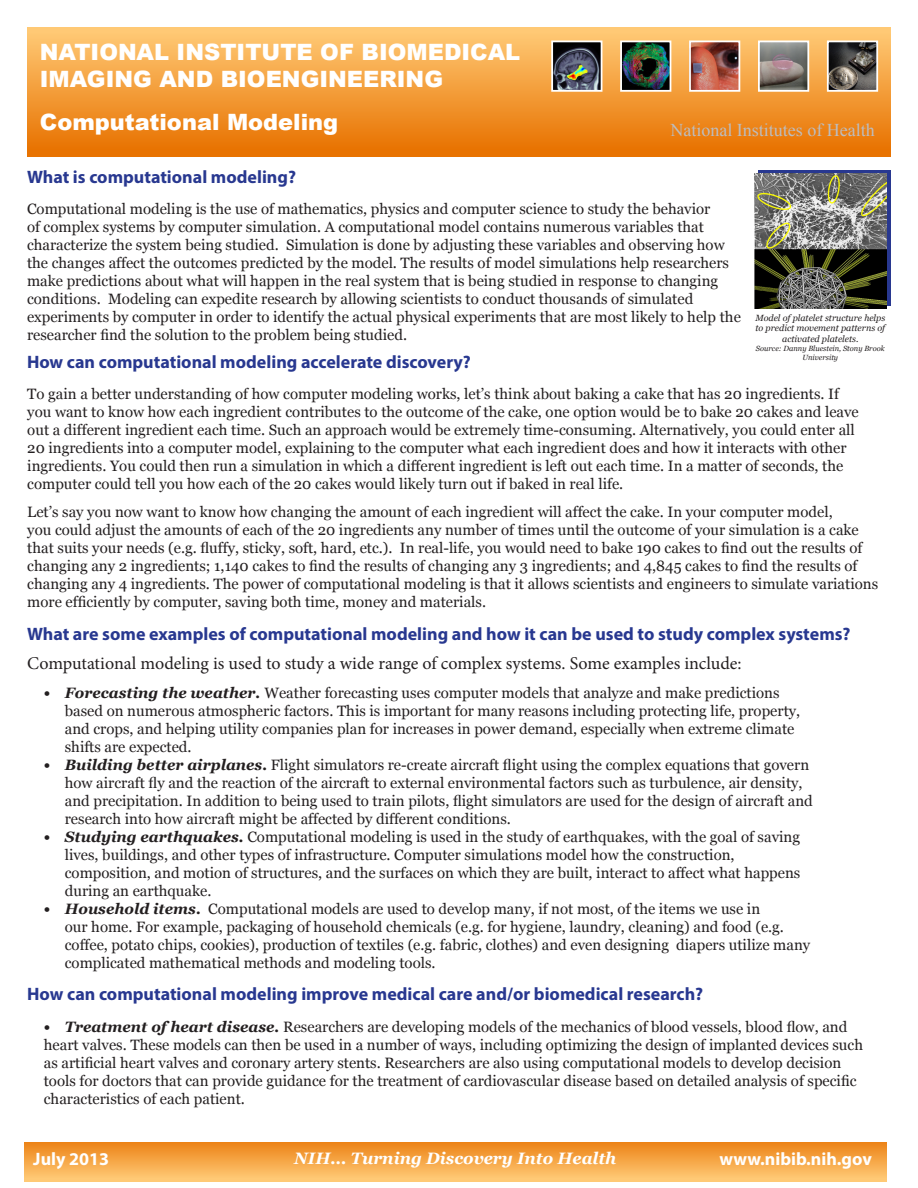
<style>
.page{position:relative;width:918px;height:1188px;background:#fff}
.page>*{position:absolute;margin:0;border:0;box-sizing:border-box;transform-origin:0 0}
.Main_Heading{font:900 22.5px/27px "Arial";color:#fff}
.Question_Heading{font:700 18px "Myriad Pro";color:#283890}
.t1{font:18px "Minion Pro";letter-spacing:-.005em;color:#231f20}
.Main_Heading-2{font:18px "Times New Roman";color:#bcbdc0}
.t2{font:700 18px "Myriad Pro";color:#fff}
.t3{font:italic 700 16.5px "Georgia";color:#fff}
.Body_Text{font:15px/18px "Georgia";color:#231f20}
.Captions{font:italic 9px/10.8px "Georgia";color:#231f20;text-align:center}
.Captions-2{font:italic 7.5px/9px "Georgia";color:#231f20;text-align:center}
.s1{font-weight:700;font-style:italic}
</style>
<div class="page">
<div style="left:24px;top:1142px;width:863px;height:39px;background:linear-gradient(to bottom,#ec8316,#ffcc7a)"></div>
<div style="left:27px;top:27px;width:864px;height:129px;background:linear-gradient(to bottom,#ffcc79,#e76f00)"></div>
<div style="left:759px;top:170px;width:132px;height:135px;background:linear-gradient(to right,#283890,#283890)"></div>
<img style="left:554px;top:44px;width:45px;height:45px">
<div style="left:551px;top:41px;width:51px;height:51px;border:2px solid #fff"></div>
<img style="left:623px;top:44px;width:45px;height:45px">
<div style="left:620px;top:41px;width:51px;height:51px;border:2px solid #fff"></div>
<img style="left:692px;top:44px;width:45px;height:45px">
<div style="left:689px;top:41px;width:51px;height:51px;border:2px solid #fff"></div>
<img style="left:761px;top:44px;width:45px;height:45px">
<div style="left:758px;top:41px;width:51px;height:51px;border:2px solid #fff"></div>
<img style="left:830px;top:44px;width:45px;height:45px">
<div style="left:827px;top:41px;width:51px;height:51px;border:2px solid #fff"></div>
<img style="left:754px;top:174px;width:132px;height:134px">
<h1 class="Main_Heading" style="left:40px;top:38px;width:482px">NATIONAL INSTITUTE OF BIOMEDICAL<br>IMAGING AND BIOENGINEERING</h1>
<h1 class="Main_Heading" style="left:40px;top:108px;width:300px">Computational Modeling</h1>
<h1 class="Main_Heading-2" style="left:670px;top:118px;width:206px">National Institutes of Health</h1>
<p class="Question_Heading" style="left:27px;top:165px;width:271px">What is computational modeling?</p>
<p class="Body_Text" style="left:27px;top:200px;width:715px">Computational modeling is the use of mathematics, physics and computer science to study the behavior<br>of complex systems by computer simulation. A computational model contains numerous variables that characterize the system being studied. Simulation is done by adjusting these variables and observing how the changes affect the outcomes predicted by the model. The results of model simulations help researchers make predictions about what will happen in the real system that is being studied in response to changing conditions. Modeling can expedite research by allowing scientists to conduct thousands of simulated experiments by computer in order to identify the actual physical experiments that are most likely to help the researcher find the solution to the problem being studied.</p>
<p class="Captions" style="left:755px;top:312px;width:131px">Model of platelet structure helps to predict movement patterns of activated platelets.</p>
<p class="Captions-2" style="left:756px;top:344px;width:130px">Source: Danny Bluestein, Stony Brook<br>University</p>
<p class="Question_Heading" style="left:27px;top:350px;width:446px">How can computational modeling accelerate discovery?</p>
<p class="Body_Text" style="left:27px;top:385px;width:833px">To gain a better understanding of how computer modeling works, let’s think about baking a cake that has 20 ingredients. If you want to know how each ingredient contributes to the outcome of the cake, one option would be to bake 20 cakes and leave out a different ingredient each time. Such an approach would be extremely time-consuming. Alternatively, you could enter all 20 ingredients into a computer model, explaining to the computer what each ingredient does and how it interacts with other ingredients. You could then run a simulation in which a different ingredient is left out each time. In a matter of seconds, the computer could tell you how each of the 20 cakes would likely turn out if baked in real life.</p>
<p class="Body_Text" style="left:27px;top:503px;width:852px">Let’s say you now want to know how changing the amount of each ingredient will affect the cake. In your computer model,<br>you could adjust the amounts of each of the 20 ingredients any number of times until the outcome of your simulation is a cake that suits your needs (e.g. fluffy, sticky, soft, hard, etc.). In real-life, you would need to bake 190 cakes to find out the results of changing any 2 ingredients; 1,140 cakes to find the results of changing any 3 ingredients; and 4,845 cakes to find the results of changing any 4 ingredients. The power of computational modeling is that it allows scientists and engineers to simulate variations more efficiently by computer, saving both time, money and materials.</p>
<p class="Question_Heading" style="left:27px;top:623px;width:825px">What are some examples of computational modeling and how it can be used to study complex systems?</p>
<p class="t1" style="left:27px;top:651px;width:716px">Computational modeling is used to study a wide range of complex systems. Some examples include:</p>
<p class="Body_Text" style="left:65px;top:684px;width:737px;text-indent:-21px"><span class="s1">• Forecasting the weather.</span> Weather forecasting uses computer models that analyze and make predictions based on numerous atmospheric factors. This is important for many reasons including protecting life, property, and crops, and helping utility companies plan for increases in power demand, especially when extreme climate shifts are expected.</p>
<p class="Body_Text" style="left:65px;top:756px;width:750px;text-indent:-21px"><span class="s1">• Building better airplanes.</span> Flight simulators re-create aircraft flight using the complex equations that govern how aircraft fly and the reaction of the aircraft to external environmental factors such as turbulence, air density, and precipitation. In addition to being used to train pilots, flight simulators are used for the design of aircraft and research into how aircraft might be affected by different conditions.</p>
<p class="Body_Text" style="left:65px;top:828px;width:737px;text-indent:-21px"><span class="s1">• Studying earthquakes.</span> Computational modeling is used in the study of earthquakes, with the goal of saving lives, buildings, and other types of infrastructure. Computer simulations model how the construction, composition, and motion of structures, and the surfaces on which they are built, interact to affect what happens during an earthquake.</p>
<p class="Body_Text" style="left:65px;top:900px;width:747px;text-indent:-21px"><span class="s1">• Household items.</span> Computational models are used to develop many, if not most, of the items we use in<br>our home. For example, packaging of household chemicals (e.g. for hygiene, laundry, cleaning) and food (e.g. coffee, potato chips, cookies), production of textiles (e.g. fabric, clothes) and even designing diapers utilize many complicated mathematical methods and modeling tools.</p>
<p class="Question_Heading" style="left:27px;top:983px;width:678px">How can computational modeling improve medical care and/or biomedical research?</p>
<p class="Body_Text" style="left:44px;top:1018px;width:821px"><span class="s1">• Treatment of heart disease.</span> Researchers are developing models of the mechanics of blood vessels, blood flow, and heart valves. These models can then be used in a number of ways, including optimizing the design of implanted devices such as artificial heart valves and coronary artery stents. Researchers are also using computational models to develop decision tools for doctors that can provide guidance for the treatment of cardiovascular disease based on detailed analysis of specific characteristics of each patient.</p>
<p class="t2" style="left:33px;top:1147px;width:77px">July 2013</p>
<p class="t3" style="left:294px;top:1148px;width:324px">NIH... Turning Discovery Into Health</p>
<p class="t2" style="left:719px;top:1147px;width:154px">www.nibib.nih.gov</p>
</div>
